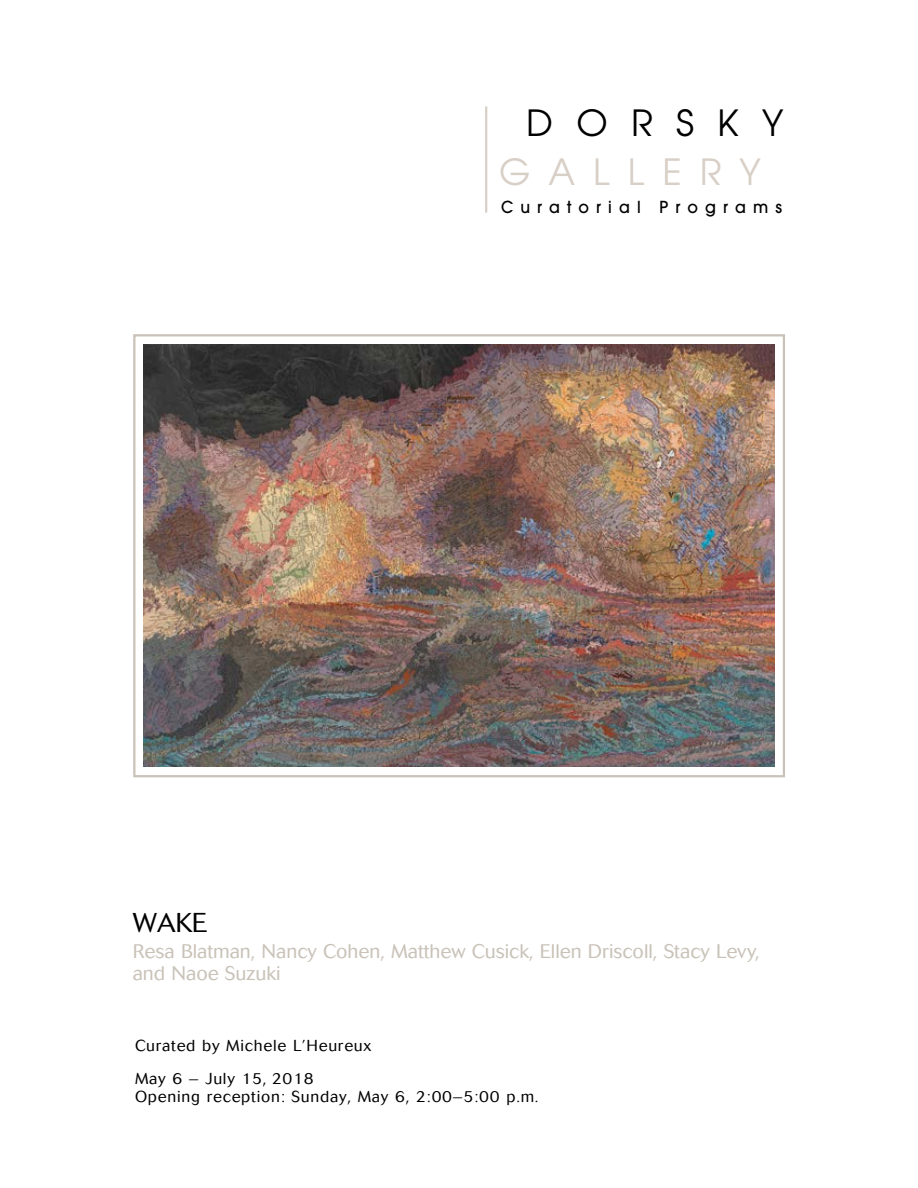
<style>
.page{position:relative;width:918px;height:1188px;background:#fff}
.page>*{position:absolute;margin:0;border:0;box-sizing:border-box;transform-origin:0 0}
.t1{font:36px "Avant Garde";letter-spacing:.5em;color:#d8cfc6}
.t2{font:36px "Avant Garde";letter-spacing:.65em;color:#000}
.t3{font:300 27px "Cosmos";color:#000}
.t4{font:300 19.5px/22.5px "Cosmos";color:#c9c2b8}
.t5{font:500 16.5px "Avant Garde";letter-spacing:.45em;color:#000;scale:.95 1}
.t6{font:300 15.75px/33px "Cosmos";letter-spacing:.05em;color:#000}
</style>
<div class="page">
<div style="left:133px;top:334px;width:652px;height:443px;border:2px solid #c9c2b8"></div>
<hr style="left:485px;top:107px;width:2px;height:106px;background:#d8cfc6">
<img style="left:143px;top:344px;width:632px;height:423px">
<h1 class="t2" style="left:526px;top:100px;width:259px">DORSKY</h1>
<h1 class="t1" style="left:499px;top:149px;width:263px">GALLERY</h1>
<p class="t5" style="left:501px;top:197px;width:297px">Curatorial Programs</p>
<h2 class="t3" style="left:133px;top:907px;width:76px">WAKE</h2>
<p class="t4" style="left:133px;top:940px;width:628px">Resa Blatman, Nancy Cohen, Matthew Cusick, Ellen Driscoll, Stacy Levy, and Naoe Suzuki</p>
<p class="t6" style="left:135px;top:1029px;width:238px">Curated by Michele L’Heureux<br>May 6 – July 15, 2018</p>
<p class="t6" style="left:135px;top:1080px;width:405px">Opening reception: Sunday, May 6, 2:00–5:00 p.m.</p>
</div>
